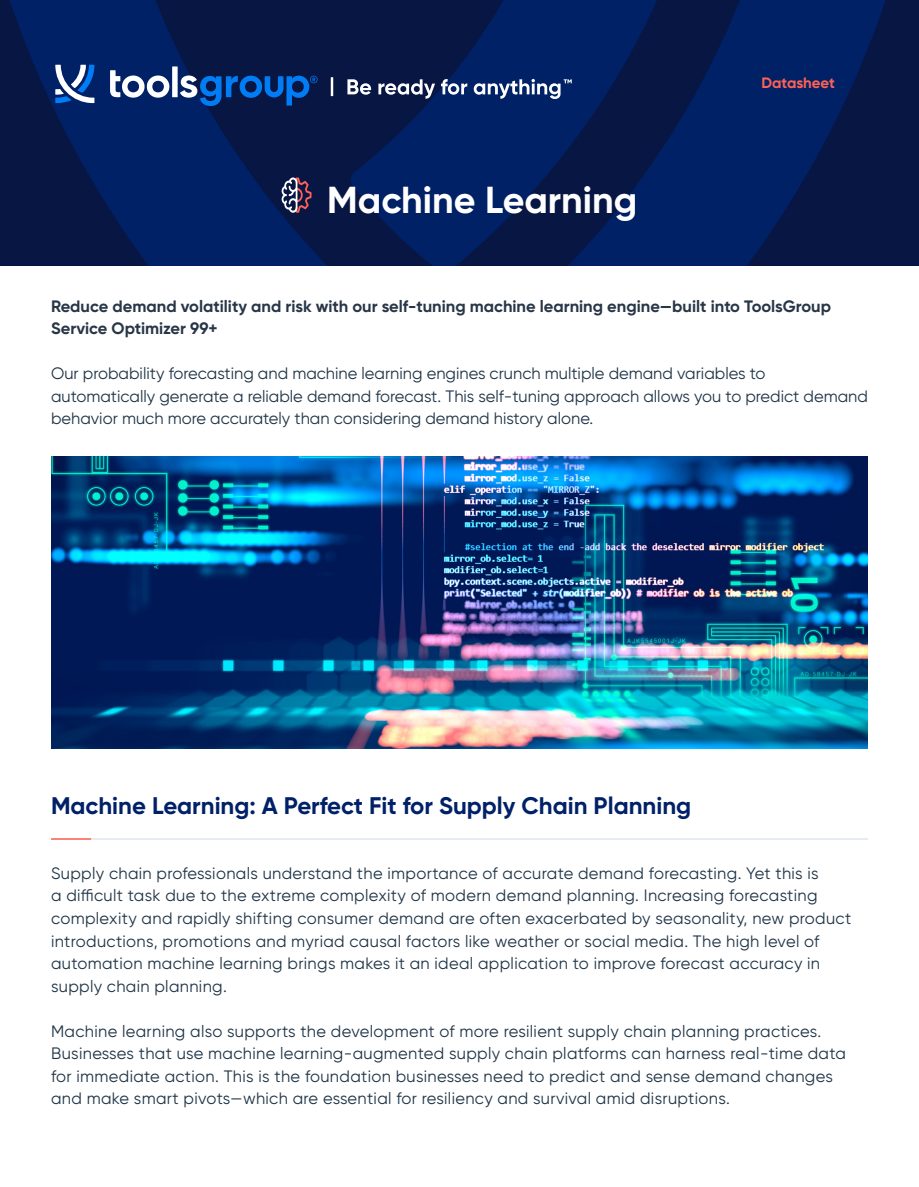
<style>
.page{position:relative;width:919px;height:1187px;background:#fff}
.page>*{position:absolute;margin:0;border:0;box-sizing:border-box;transform-origin:0 0}
.t1{font:700 37.5px "Gilroy";color:#fff}
.t2{font:700 24px "Gilroy";color:#002067}
.t3{font:16.5px/22.5px "Gilroy";letter-spacing:.02em;color:#1f3446}
.t4{font:16.5px/22.5px "Gilroy";color:#1f3446}
.t5{font:700 16.5px/22.5px "Gilroy";color:#283647}
.t6{font:700 15px "Gilroy";letter-spacing:-.005em;color:#ff6253}
</style>
<div class="page">
<svg style="left:4px;top:0;width:345px;height:266px;fill:#081644"></svg>
<svg style="left:724px;top:0;width:194px;height:266px;fill:#002166"></svg>
<svg style="left:349px;top:0;width:375px;height:266px;fill:#002166"></svg>
<svg style="left:281px;top:177px;width:30px;height:36px"></svg>
<hr style="left:51px;top:838px;width:816px;height:1px;background:#dfe6ee">
<hr style="left:51px;top:838px;width:40px;height:1px;background:#ff6253">
<svg style="left:331px;top:77px;width:2px;height:19px"></svg>
<svg style="left:347px;top:79px;width:24px;height:16px"></svg>
<svg style="left:378px;top:79px;width:57px;height:20px"></svg>
<svg style="left:441px;top:79px;width:26px;height:16px"></svg>
<svg style="left:473px;top:79px;width:98px;height:20px"></svg>
<svg style="left:51px;top:40px;width:273px;height:66px"></svg>
<img style="left:51px;top:456px;width:816px;height:293px">
<h1 class="t1" style="left:327px;top:176px;width:311px">Machine Learning</h1>
<p class="t6" style="left:761px;top:74px;width:75px">Datasheet</p>
<p class="t5" style="left:51px;top:295px;width:781px">Reduce demand volatility and risk with our self-tuning machine learning engine—built into ToolsGroup<br>Service Optimizer 99+</p>
<p class="t4" style="left:51px;top:362px;width:818px">Our probability forecasting and machine learning engines crunch multiple demand variables to automatically generate a reliable demand forecast. This self-tuning approach allows you to predict demand behavior much more accurately than considering demand history alone.</p>
<h2 class="t2" style="left:51px;top:790px;width:641px">Machine Learning: A Perfect Fit for Supply Chain Planning</h2>
<p class="t3" style="left:51px;top:861px;width:801px">Supply chain professionals understand the importance of accurate demand forecasting. Yet this is<br>a difficult task due to the extreme complexity of modern demand planning. Increasing forecasting complexity and rapidly shifting consumer demand are often exacerbated by seasonality, new product introductions, promotions and myriad causal factors like weather or social media. The high level of automation machine learning brings makes it an ideal application to improve forecast accuracy in supply chain planning.</p>
<p class="t3" style="left:51px;top:1019px;width:796px">Machine learning also supports the development of more resilient supply chain planning practices.<br>Businesses that use machine learning-augmented supply chain platforms can harness real-time data for immediate action. This is the foundation businesses need to predict and sense demand changes and make smart pivots—which are essential for resiliency and survival amid disruptions.</p>
</div>
